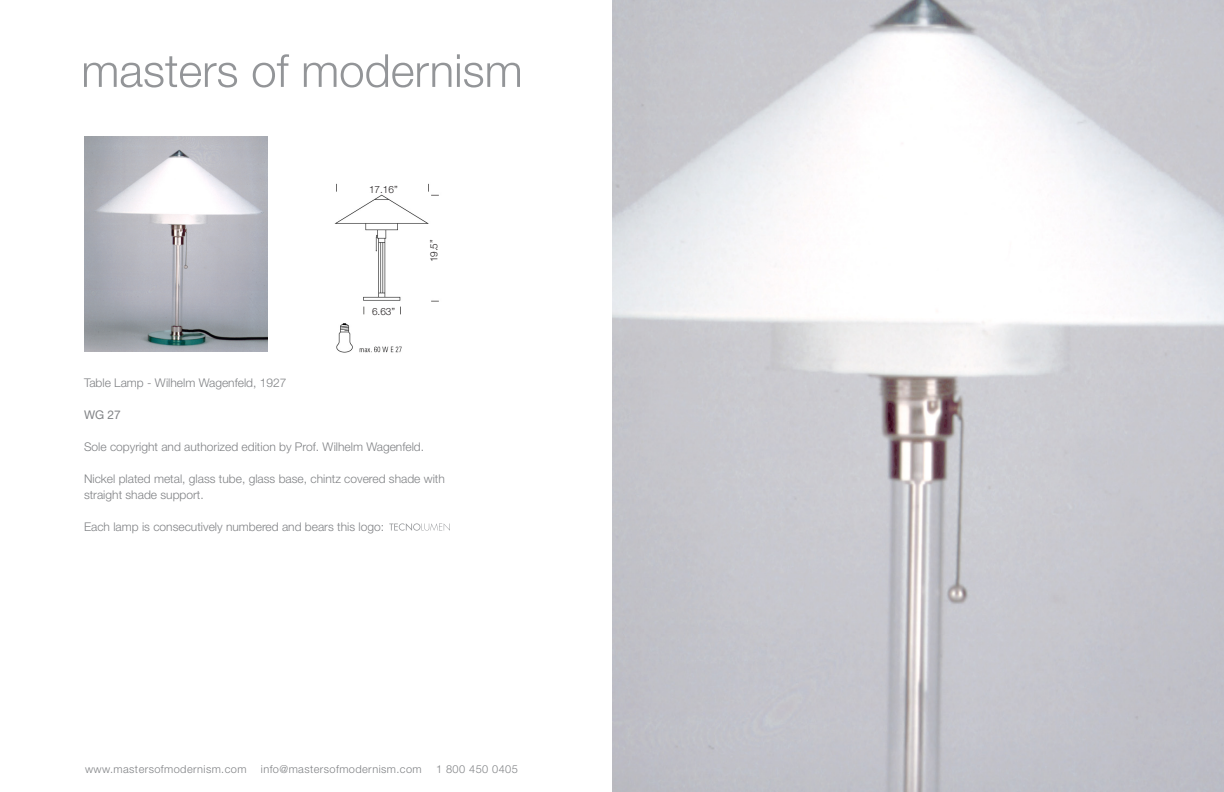
<style>
.page{position:relative;width:1224px;height:792px;background:#fff}
.page>*{position:absolute;margin:0;border:0;box-sizing:border-box;transform-origin:0 0}
.t1{font:300 12px/16px "Helvetica Neue";color:#808285}
.t2{font:12px "Helvetica Neue";color:#808285}
.t3{font:300 11px "Helvetica Neue";letter-spacing:.04em;color:#808285}
.t4{font:300 10px "Helvetica Neue";color:#231f20}
</style>
<div class="page">
<svg style="left:84px;top:56px;width:153px;height:32px"></svg>
<svg style="left:253px;top:54px;width:36px;height:34px"></svg>
<svg style="left:304px;top:54px;width:147px;height:34px"></svg>
<svg style="left:457px;top:54px;width:63px;height:34px"></svg>
<img style="left:84px;top:136px;width:184px;height:216px">
<img style="left:612px;top:0;width:612px;height:792px">
<svg style="left:389px;top:523px;width:61px;height:8px"></svg>
<img style="left:334px;top:183px;width:105px;height:170px">
<div style="left:367px;top:185px;width:32px;height:7px;background:#fff"></div>
<div style="left:367px;top:305px;width:31px;height:11px;background:#fff"></div>
<div style="left:429px;top:234px;width:12px;height:32px;background:#fff"></div>
<p class="t4" style="left:369px;top:184px;width:30px">17.16”</p>
<p class="t4" style="left:372px;top:305px;width:25px">6.63”</p>
<p class="t4" style="left:428px;top:262px;width:25px;rotate:-90deg">19.5”</p>
<p class="t1" style="left:84px;top:374px;width:204px">Table Lamp - Wilhelm Wagenfeld, 1927</p>
<p class="t2" style="left:84px;top:407px;width:38px">WG 27</p>
<p class="t1" style="left:84px;top:438px;width:342px">Sole copyright and authorized edition by Prof. Wilhelm Wagenfeld.</p>
<p class="t1" style="left:84px;top:470px;width:362px">Nickel plated metal, glass tube, glass base, chintz covered shade with straight shade support.</p>
<p class="t1" style="left:84px;top:518px;width:302px">Each lamp is consecutively numbered and bears this logo:</p>
<p class="t3" style="left:85px;top:763px;width:163px">www.mastersofmodernism.com</p>
<p class="t3" style="left:261px;top:763px;width:162px">info@mastersofmodernism.com</p>
<p class="t3" style="left:436px;top:763px;width:83px">1 800 450 0405</p>
</div>
